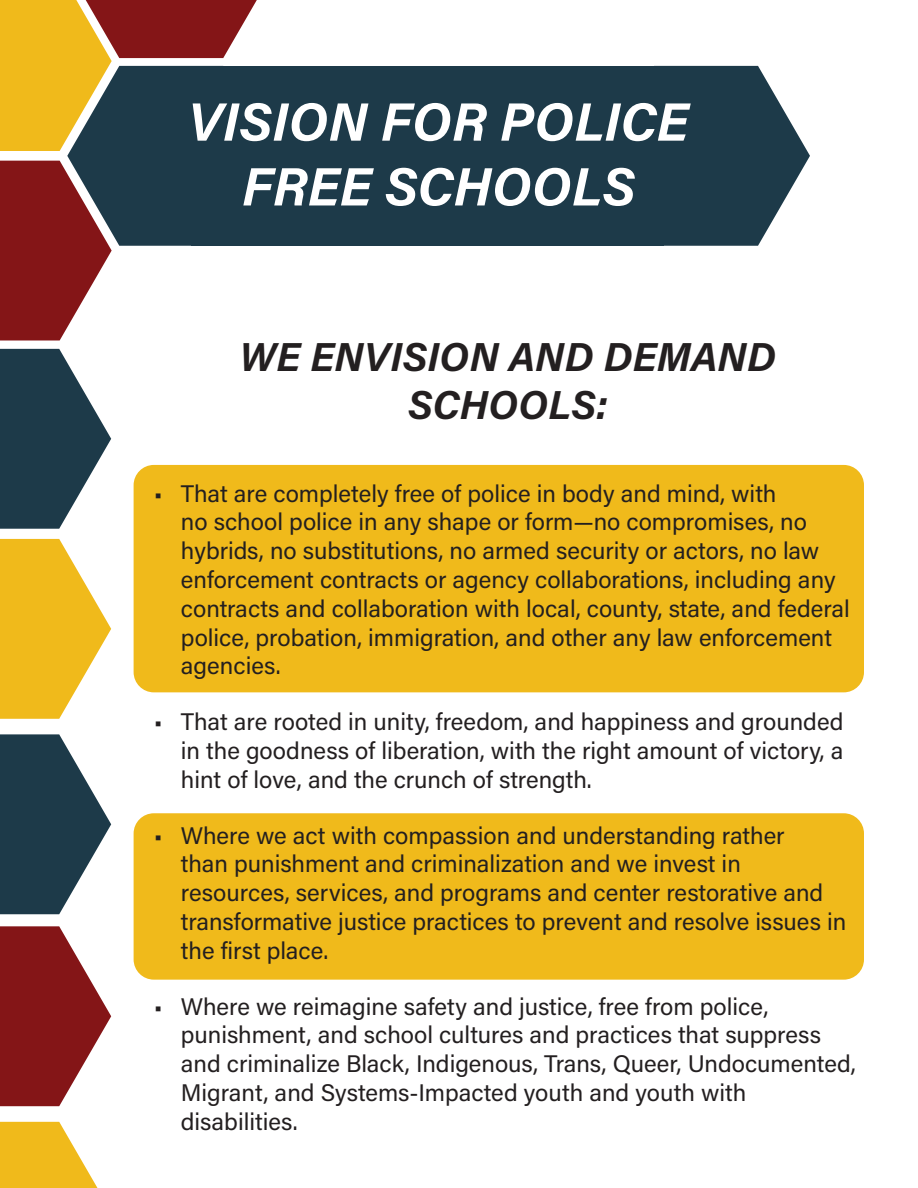
<style>
.page{position:relative;width:918px;height:1188px;background:#fff}
.page>*{position:absolute;margin:0;border:0;box-sizing:border-box;transform-origin:0 0}
.t1{font:italic 700 54px/64.8px "Acumin Pro";letter-spacing:.005em;color:#fff;text-align:center}
.t2{font:italic 700 40.5px/48.6px "Acumin Pro";letter-spacing:.005em;color:#231f20;text-align:center}
.t3{font:24px/28.8px "Acumin Pro";color:#231f20}
</style>
<div class="page">
<div style="left:134px;top:813px;width:730px;height:167px;background:#f0ba1b;border-radius:20px"></div>
<div style="left:134px;top:465px;width:730px;height:227px;background:#f0ba1b;border-radius:20px"></div>
<div style="left:192px;top:66px;width:472px;height:180px;background:#1d3a49"></div>
<svg style="left:664px;top:66px;width:146px;height:180px"></svg>
<svg style="left:0;top:349px;width:111px;height:180px"></svg>
<svg style="left:0;top:0;width:257px;height:341px"></svg>
<svg style="left:0;top:539px;width:111px;height:180px"></svg>
<svg style="left:0;top:734px;width:111px;height:180px"></svg>
<svg style="left:0;top:926px;width:111px;height:180px"></svg>
<svg style="left:0;top:1122px;width:97px;height:66px"></svg>
<p class="t1" style="left:189px;top:87px;width:502px">VISION FOR POLICE<br>FREE SCHOOLS</p>
<p class="t2" style="left:240px;top:330px;width:538px">WE ENVISION AND DEMAND<br>SCHOOLS:</p>
<p class="t3" style="left:181px;top:478px;width:670px;text-indent:-27px">• That are completely free of police in body and mind, with<br>no school police in any shape or form—no compromises, no hybrids, no substitutions, no armed security or actors, no law enforcement contracts or agency collaborations, including any contracts and collaboration with local, county, state, and federal police, probation, immigration, and other any law enforcement agencies.</p>
<p class="t3" style="left:181px;top:706px;width:664px;text-align:justify;text-indent:-27px">• That are rooted in unity, freedom, and happiness and grounded in the goodness of liberation, with the right amount of victory, a hint of love, and the crunch of strength.</p>
<p class="t3" style="left:181px;top:820px;width:667px;text-indent:-27px">• Where we act with compassion and understanding rather<br>than punishment and criminalization and we invest in resources, services, and programs and center restorative and transformative justice practices to prevent and resolve issues in the first place.</p>
<p class="t3" style="left:181px;top:991px;width:676px;text-indent:-27px">• Where we reimagine safety and justice, free from police, punishment, and school cultures and practices that suppress and criminalize Black, Indigenous, Trans, Queer, Undocumented, Migrant, and Systems-Impacted youth and youth with disabilities.</p>
</div>
